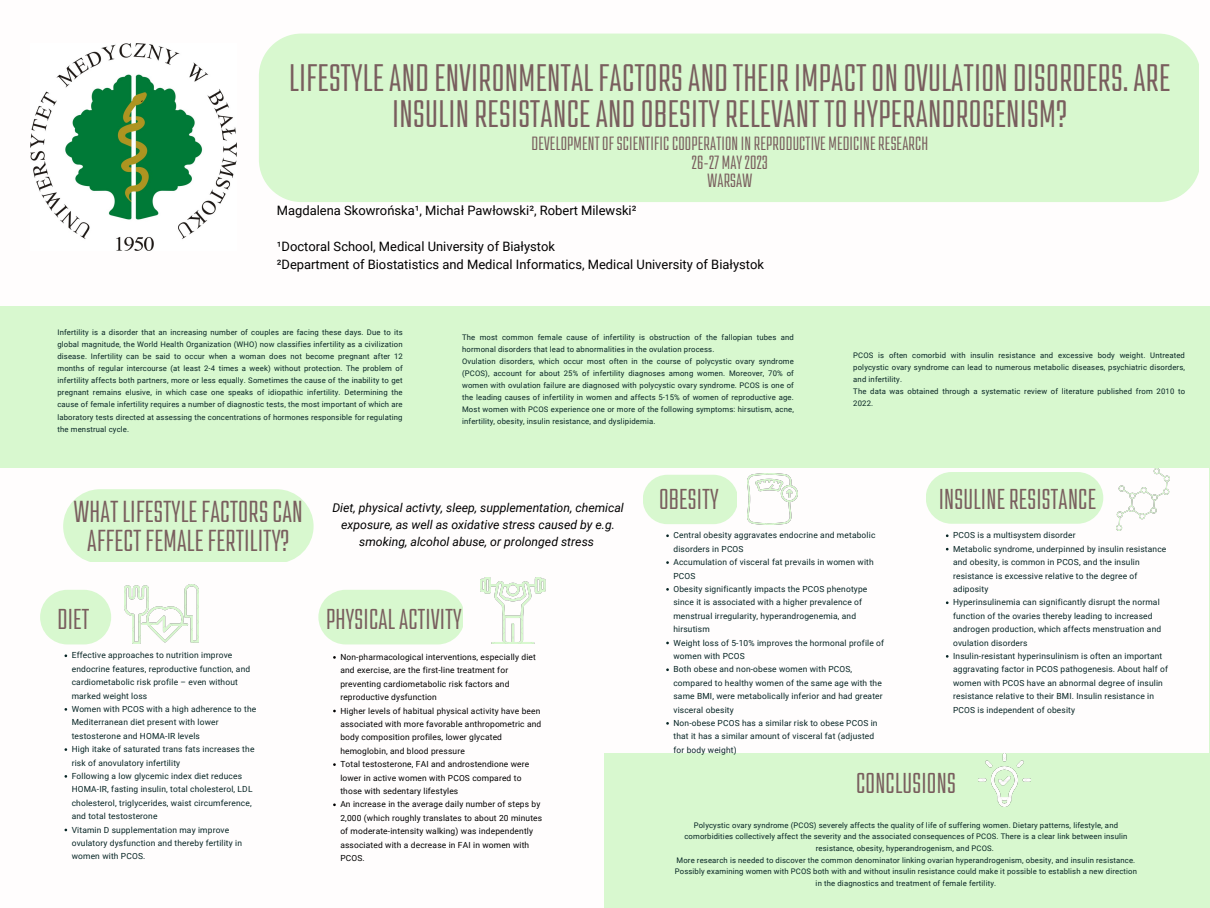
<style>
.page{position:relative;width:1210px;height:908px;background:#fff}
.page>*{position:absolute;margin:0;border:0;box-sizing:border-box;transform-origin:0 0}
.t1{font:35px/36.5px "Kief Tek Regular Tall";letter-spacing:.01em;color:#795e5e;text-align:center}
.t2{font:27.68px/28.9px "Kief Tek Regular Tall";letter-spacing:.01em;color:#795e5e;text-align:center}
.t3{font:26.25px "Kief Tek Regular Tall";letter-spacing:.01em;color:#795e5e}
.t4{font:17.5px/18.4px "Kief Tek Regular Tall";letter-spacing:.01em;color:#795e5e;text-align:center}
.t5{font:12.95px/18.1px "Roboto";color:#000}
.t6{font:italic 12.25px/17.1px "Roboto";color:#000;text-align:center}
.t7{font:8.4px/13.4px "Roboto";letter-spacing:.02em;color:#062424}
.t8{font:8.4px/13.4px "Roboto";letter-spacing:.02em;color:#000}
.t9{font:7.7px/12.1px "Roboto";letter-spacing:.02em;color:#062424}
</style>
<div class="page">
<div style="left:0;top:0;width:1210px;height:907px;background:#d8f8cf"></div>
<div style="left:0;top:0;width:1210px;height:305px;background:#fffdfd"></div>
<div style="left:301px;top:468px;width:302px;height:439px;background:#fffdfd"></div>
<div style="left:0;top:468px;width:302px;height:439px;background:#fffdfd"></div>
<div style="left:603px;top:468px;width:605px;height:285px;background:#fffdfd"></div>
<img style="left:30px;top:44px;width:207px;height:207px">
<div style="left:259px;top:34px;width:940px;height:168px;background:#d8f8cf"></div>
<img style="left:124px;top:584px;width:75px;height:58px">
<img style="left:481px;top:577px;width:64px;height:66px">
<img style="left:1116px;top:468px;width:53px;height:62px">
<img style="left:747px;top:473px;width:51px;height:51px">
<img style="left:978px;top:753px;width:53px;height:52px">
<svg style="left:318px;top:590px;width:145px;height:54px;background:#daf8d2"></svg>
<svg style="left:40px;top:590px;width:71px;height:54px"></svg>
<svg style="left:643px;top:474px;width:93px;height:50px;background:#dcf8d3"></svg>
<div style="left:926px;top:472px;width:177px;height:51px;background:#d8f8cf"></div>
<svg style="left:63px;top:489px;width:250px;height:72px;background:#daf8d1"></svg>
<h1 class="t1" style="left:289px;top:64px;width:882px">LIFESTYLEANDENVIRONMENTALFACTORSANDTHEIRIMPACTONOVULATIONDISORDERS.ARE<br>INSULINRESISTANCEANDOBESITYRELEVANT TOHYPERANDROGENISM?</h1>
<h3 class="t4" style="left:531px;top:137px;width:398px">DEVELOPMENTOFSCIENTIFICCOOPERATIONINREPRODUCTIVE MEDICINERESEARCH<br>26-27 MAY2023<br>WARSAW</h3>
<h3 class="t5" style="left:277px;top:201px;width:361px">Magdalena Skowrońska¹, Michał Pawłowski², Robert Milewski²</h3>
<h3 class="t5" style="left:277px;top:237px;width:489px">¹Doctoral School, Medical University of Białystok<br>²Department of Biostatistics and Medical Informatics, Medical University of Białystok</h3>
<p class="t9" style="left:57px;top:326px;width:347px;text-align:justify">Infertility is a disorder that an increasing number of couples are facing these days. Due to its global magnitude, the World Health Organization (WHO) now classifies infertility as a civilization disease. Infertility can be said to occur when a woman does not become pregnant after 12 months of regular intercourse (at least 2-4 times a week) without protection. The problem of infertility affects both partners, more or less equally. Sometimes the cause of the inability to get pregnant remains elusive, in which case one speaks of idiopathic infertility. Determining the cause of female infertility requires a number of diagnostic tests, the most important of which are laboratory tests directed at assessing the concentrations of hormones responsible for regulating the menstrual cycle.</p>
<p class="t9" style="left:462px;top:331px;width:333px">The most common female cause of infertility is obstruction of the fallopian tubes and hormonal disorders that lead to abnormalities in the ovulation process.<br>Ovulation disorders, which occur most often in the course of polycystic ovary syndrome (PCOS), account for about 25% of infertility diagnoses among women. Moreover, 70% of women with ovulation failure are diagnosed with polycystic ovary syndrome. PCOS is one of the leading causes of infertility in women and affects 5-15% of women of reproductive age.<br>Most women with PCOS experience one or more of the following symptoms: hirsutism, acne, infertility, obesity, insulin resistance, and dyslipidemia.</p>
<p class="t9" style="left:853px;top:349px;width:333px">PCOS is often comorbid with insulin resistance and excessive body weight. Untreated polycystic ovary syndrome can lead to numerous metabolic diseases, psychiatric disorders, and infertility.<br>The data was obtained through a systematic review of literature published from 2010 to 2022.</p>
<h2 class="t2" style="left:74px;top:501px;width:230px">WHAT LIFESTYLEFACTORSCAN<br>AFFECTFEMALEFERTILITY?</h2>
<h3 class="t6" style="left:332px;top:499px;width:293px">Diet, physical activty, sleep, supplementation, chemical exposure, as well as oxidative stress caused by e.g. smoking, alcohol abuse, or prolonged stress</h3>
<h3 class="t3" style="left:57px;top:609px;width:33px">DIET</h3>
<p class="t7" style="left:72px;top:648px;width:186px">Effective approaches to nutrition improve endocrine features, reproductive function, and cardiometabolic risk profile – even without marked weight loss<br>Women with PCOS with a high adherence to the Mediterranean diet present with lower testosterone and HOMA-IR levels<br>High itake of saturated trans fats increases the risk of anovulatory infertility<br>Following a low glycemic index diet reduces HOMA-IR, fasting insulin, total cholesterol, LDL cholesterol, triglycerides, waist circumference, and total testosterone<br>Vitamin D supplementation may improve ovulatory dysfunction and thereby fertility in women with PCOS.</p>
<h3 class="t3" style="left:326px;top:609px;width:137px">PHYSICALACTIVITY</h3>
<p class="t8" style="left:340px;top:650px;width:203px">Non-pharmacological interventions, especially diet and exercise, are the first-line treatment for preventing cardiometabolic risk factors and reproductive dysfunction<br>Higher levels of habitual physical activity have been associated with more favorable anthropometric and body composition profiles, lower glycated hemoglobin, and blood pressure<br>Total testosterone, FAI and androstendione were lower in active women with PCOS compared to those with sedentary lifestyles<br>An increase in the average daily number of steps by 2,000 (which roughly translates to about 20 minutes of moderate-intensity walking) was independently associated with a decrease in FAI in women with PCOS.</p>
<h3 class="t3" style="left:659px;top:489px;width:61px">OBESITY</h3>
<p class="t7" style="left:673px;top:528px;width:212px">Central obesity aggravates endocrine and metabolic disorders in PCOS<br>Accumulation of visceral fat prevails in women with PCOS<br>Obesity significantly impacts the PCOS phenotype since it is associated with a higher prevalence of menstrual irregularity, hyperandrogenemia, and hirsutism<br>Weight loss of 5-10% improves the hormonal profile of women with PCOS<br>Both obese and non-obese women with PCOS, compared to healthy women of the same age with the same BMI, were metabolically inferior and had greater visceral obesity<br>Non-obese PCOS has a similar risk to obese PCOS in that it has a similar amount of visceral fat (adjusted for body weight)</p>
<h3 class="t3" style="left:939px;top:489px;width:159px">INSULINERESISTANCE</h3>
<p class="t7" style="left:953px;top:528px;width:216px">PCOS is a multisystem disorder<br>Metabolic syndrome, underpinned by insulin resistance and obesity, is common in PCOS, and the insulin resistance is excessive relative to the degree of adiposity<br>Hyperinsulinemia can significantly disrupt the normal function of the ovaries thereby leading to increased androgen production, which affects menstruation and ovulation disorders<br>Insulin-resistant hyperinsulinism is often an important aggravating factor in PCOS pathogenesis. About half of women with PCOS have an abnormal degree of insulin resistance relative to their BMI. Insulin resistance in PCOS is independent of obesity</p>
<h3 class="t3" style="left:856px;top:773px;width:101px">CONCLUSIONS</h3>
<p class="t9" style="left:675px;top:818px;width:464px;line-height:11.7px;text-align:center">Polycystic ovary syndrome (PCOS) severely affects the quality of life of suffering women. Dietary patterns, lifestyle, and comorbidities collectively affect the severity and the associated consequences of PCOS. There is a clear link between insulin resistance, obesity, hyperandrogenism, and PCOS.<br>More research is needed to discover the common denominator linking ovarian hyperandrogenism, obesity, and insulin resistance.<br>Possibly examining women with PCOS both with and without insulin resistance could make it possible to establish a new direction in the diagnostics and treatment of female fertility.</p>
</div>
